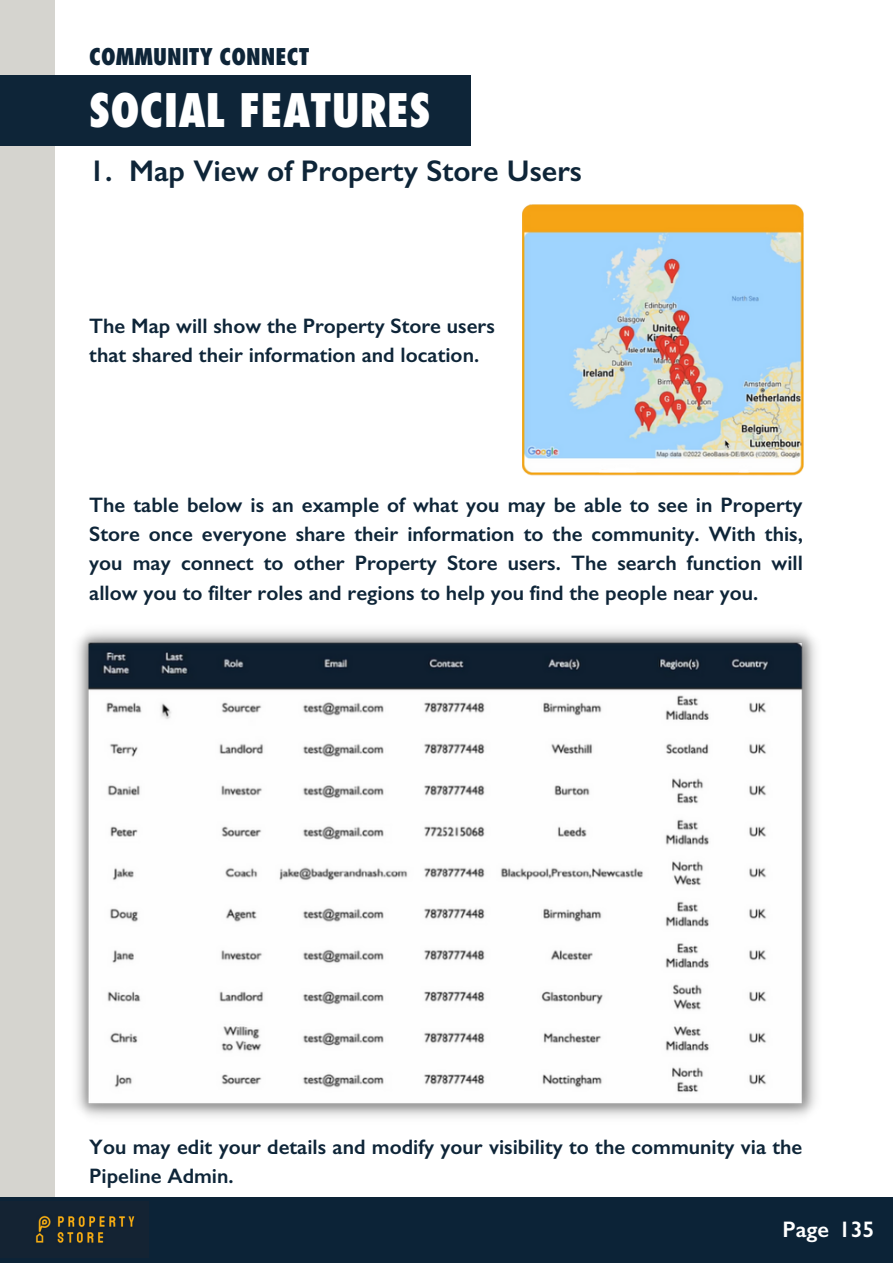
<style>
.page{position:relative;width:893px;height:1264px;background:#fff}
.page>*{position:absolute;margin:0;border:0;box-sizing:border-box;transform-origin:0 0}
.t1{font:800 condensed 45px "Futura";color:#fff}
.t2{font:600 30px "Gill Sans";color:#0e2538}
.t3{font:800 condensed 22.5px "Futura";color:#0e2538}
.t4{font:600 22.5px "Gill Sans";color:#fff}
.t5{font:600 21px/29.2px "Gill Sans";color:#0e2538}
</style>
<div class="page">
<img style="left:522px;top:205px;width:281px;height:271px">
<div style="left:0;top:0;width:55px;height:1262px;background:#d5d4cf"></div>
<div style="left:0;top:75px;width:471px;height:70px;background:#0e2538"></div>
<img style="left:77px;top:631px;width:739px;height:487px">
<div style="left:0;top:1197px;width:892px;height:65px;background:#0c2337"></div>
<img style="left:35px;top:1215px;width:100px;height:28px">
<p class="t3" style="left:89px;top:43px;width:222px">COMMUNITY CONNECT</p>
<h1 class="t1" style="left:89px;top:82px;width:343px">SOCIAL FEATURES</h1>
<h2 class="t2" style="left:89px;top:152px;width:494px">1. Map View of Property Store Users</h2>
<p class="t5" style="left:89px;top:311px;width:407px">The Map will show the Property Store users that shared their information and location.</p>
<p class="t5" style="left:89px;top:490px;width:715px;text-align:justify">The table below is an example of what you may be able to see in Property Store once everyone share their information to the community. With this, you may connect to other Property Store users. The search function will allow you to filter roles and regions to help you find the people near you.</p>
<p class="t5" style="left:89px;top:1131px;width:714px">You may edit your details and modify your visibility to the community via the<br>Pipeline Admin.</p>
<p class="t4" style="left:782px;top:1215px;width:93px">Page 135</p>
</div>
